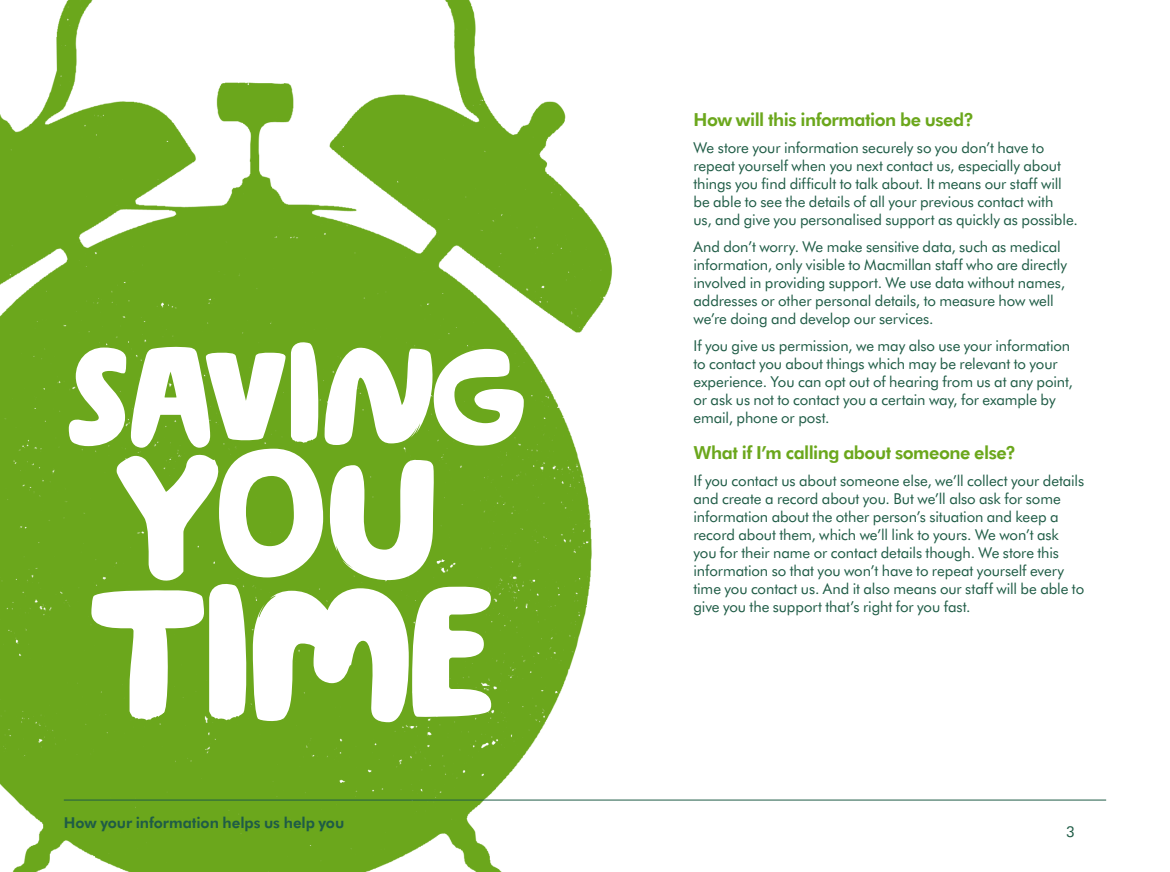
<style>
.page{position:relative;width:1170px;height:872px;background:#fff}
.page>*{position:absolute;margin:0;border:0;box-sizing:border-box;transform-origin:0 0}
._03_Body_text__12_19{font:183px "Macmillan Headline";color:#fff}
._03_Body_text__12_19-2{font:174px "Macmillan Headline";color:#fff}
._03_Body_text__12_19-3{font:135px "Macmillan Headline";color:#fff}
._02_Headers__16_23{font:800 18px "Futura BT";letter-spacing:-.025em;color:#6ba71c}
._00_Folio{font:15px/18px "Futura BT";letter-spacing:-.005em;color:#1f5c46}
.t1{font:800 15px "Futura BT";letter-spacing:-.005em;color:#1f5c46}
</style>
<div class="page">
<img style="left:0;top:0;width:619px;height:872px">
<hr style="left:64px;top:799px;width:1042px;height:1px;background:#1f5c46">
<p class="_03_Body_text__12_19-3" style="left:67px;top:274px;width:460px">SAVING</p>
<p class="_03_Body_text__12_19-2" style="left:118px;top:361px;width:323px">YOU</p>
<p class="_03_Body_text__12_19" style="left:96px;top:492px;width:391px">TIME</p>
<p class="t1" style="left:64px;top:814px;width:282px">How your information helps us help you</p>
<p class="_02_Headers__16_23" style="left:693px;top:109px;width:282px">How will this information be used?</p>
<p class="_00_Folio" style="left:693px;top:139px;width:386px">We store your information securely so you don’t have to repeat yourself when you next contact us, especially about things you find difficult to talk about. It means our staff will be able to see the details of all your previous contact with<br>us, and give you personalised support as quickly as possible.</p>
<p class="_00_Folio" style="left:693px;top:238px;width:375px">And don’t worry. We make sensitive data, such as medical information, only visible to Macmillan staff who are directly involved in providing support. We use data without names, addresses or other personal details, to measure how well we’re doing and develop our services.</p>
<p class="_00_Folio" style="left:693px;top:337px;width:381px">If you give us permission, we may also use your information to contact you about things which may be relevant to your experience. You can opt out of hearing from us at any point, or ask us not to contact you a certain way, for example by email, phone or post.</p>
<p class="_02_Headers__16_23" style="left:693px;top:442px;width:324px">What if I’m calling about someone else?</p>
<p class="_00_Folio" style="left:693px;top:472px;width:392px">If you contact us about someone else, we’ll collect your details and create a record about you. But we’ll also ask for some information about the other person’s situation and keep a record about them, which we’ll link to yours. We won’t ask you for their name or contact details though. We store this information so that you won’t have to repeat yourself every time you contact us. And it also means our staff will be able to give you the support that’s right for you fast.</p>
<p class="_00_Folio" style="left:1066px;top:823px;width:10px">3</p>
</div>
